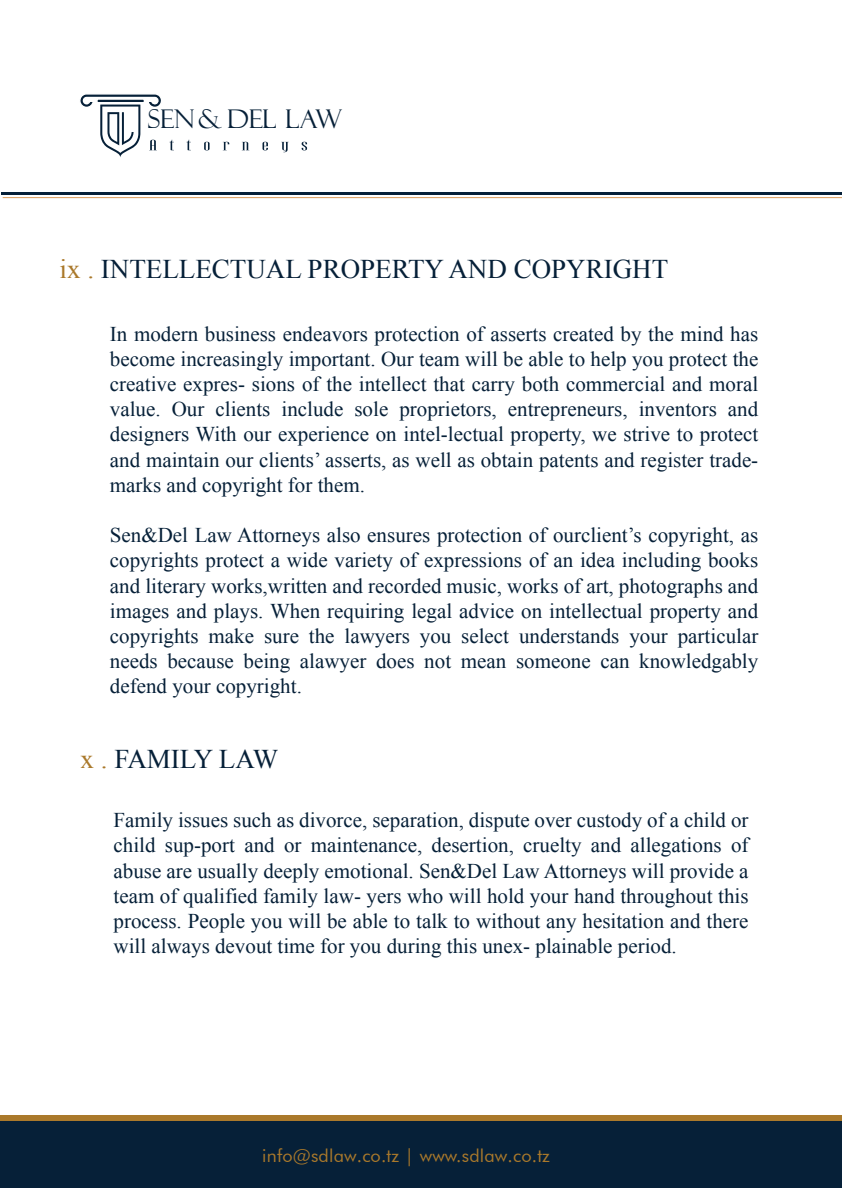
<style>
.page{position:relative;width:842px;height:1188px;background:#fff}
.page>*{position:absolute;margin:0;border:0;box-sizing:border-box;transform-origin:0 0}
.t1{font:27px "Times New Roman";color:#062038}
.t2{font:25.8px "Felix Titling";color:#062038}
.t3{font:21px/25.2px "Times New Roman";color:#062038;text-align:justify}
.t4{font:18px "Futura BT";letter-spacing:.01em;color:#aa792b}
.s1{color:#aa792b}
</style>
<div class="page">
<svg style="left:186px;top:140px;width:5px;height:10px"></svg>
<svg style="left:204px;top:142px;width:5px;height:8px"></svg>
<svg style="left:223px;top:142px;width:6px;height:8px"></svg>
<svg style="left:242px;top:142px;width:7px;height:8px"></svg>
<svg style="left:262px;top:142px;width:6px;height:8px"></svg>
<svg style="left:281px;top:142px;width:8px;height:10px"></svg>
<svg style="left:301px;top:142px;width:6px;height:8px"></svg>
<svg style="left:80px;top:94px;width:94px;height:63px"></svg>
<hr style="left:1px;top:192px;width:840px;height:3px;background:#062038">
<svg style="left:0;top:1115px;width:841px;height:7px;background:#926c2c"></svg>
<div style="left:0;top:1122px;width:841px;height:66px;background:#062038"></div>
<p class="t2" style="left:148px;top:104px;width:196px">SEN&amp; DEL LAW</p>
<p class="t1" style="left:60px;top:251px;width:610px"><span class="s1">ix .</span> INTELLECTUAL PROPERTY AND COPYRIGHT</p>
<p class="t3" style="left:110px;top:321px;width:650px">In modern business endeavors protection of asserts created by the mind has become increasingly important. Our team will be able to help you protect the creative expres- sions of the intellect that carry both commercial and moral value. Our clients include sole proprietors, entrepreneurs, inventors and designers With our experience on intel-lectual property, we strive to protect and maintain our clients’ asserts, as well as obtain patents and register trade&shy;marks and copyright for them.</p>
<p class="t3" style="left:110px;top:522px;width:650px">Sen&amp;Del Law Attorneys also ensures protection of ourclient’s copyright, as copyrights protect a wide variety of expressions of an idea including books and literary works,written and recorded music, works of art, photographs and images and plays. When requiring legal advice on intellectual property and copyrights make sure the lawyers you select understands your particular needs because being alawyer does not mean someone can knowledgably defend your copyright.</p>
<p class="t1" style="left:81px;top:741px;width:199px"><span class="s1">x .</span> FAMILY LAW</p>
<p class="t3" style="left:114px;top:807px;width:636px">Family issues such as divorce, separation, dispute over custody of a child or child sup-port and or maintenance, desertion, cruelty and allegations of abuse are usually deeply emotional. Sen&amp;Del Law Attorneys will provide a team of qualified family law- yers who will hold your hand throughout this process. People you will be able to talk to without any hesitation and there will always devout time for you during this unex- plainable period.</p>
<p class="t4" style="left:262px;top:1145px;width:289px">info@sdlaw.co.tz | www.sdlaw.co.tz</p>
</div>
